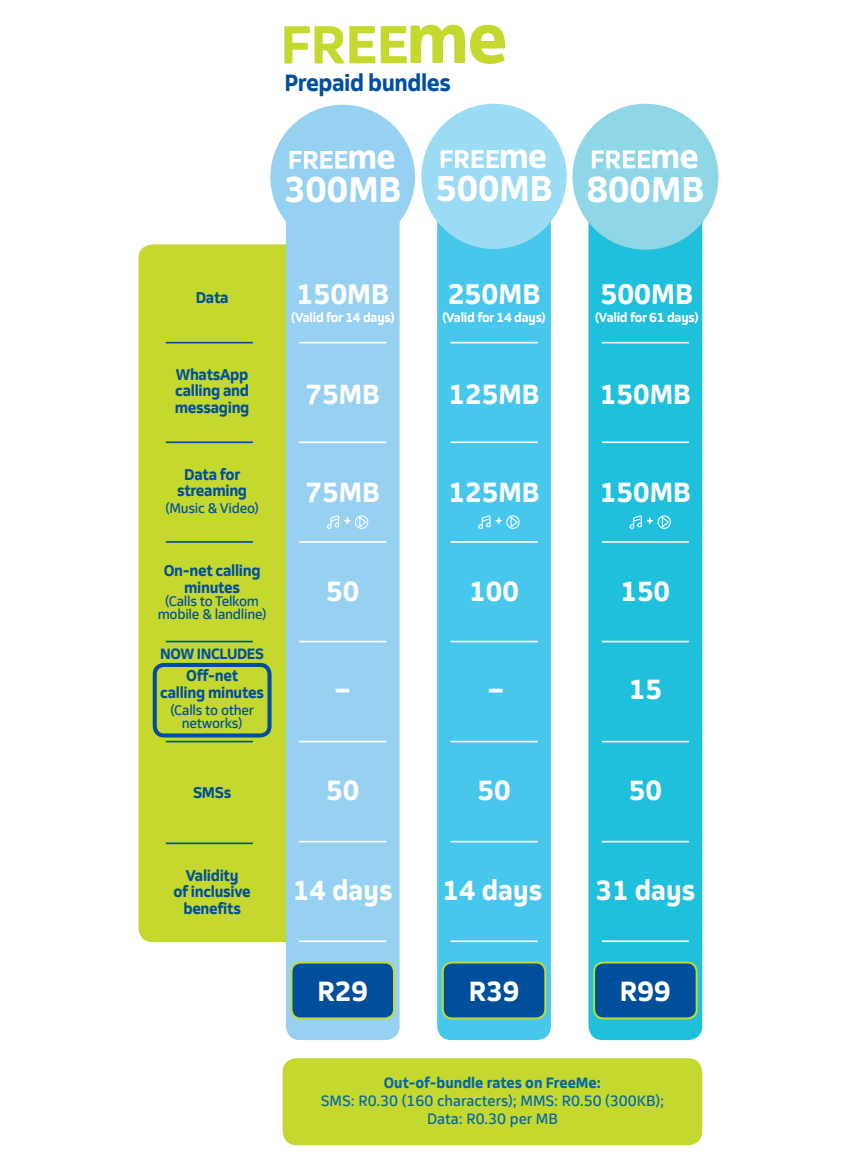
<style>
.page{position:relative;width:844px;height:1170px;background:#fff}
.page>*{position:absolute;margin:0;border:0;box-sizing:border-box;transform-origin:0 0}
.t1{font:700 33.98px "Telkom 123";color:#fff}
.t2{font:700 26.78px "Telkom 123";color:#fff}
.t3{font:700 26.32px "Telkom 123";color:#fff}
.t4{font:700 22.28px "Telkom 123";letter-spacing:-.02em;color:#004f9d}
.t5{font:700 14.85px/16.4px "Telkom 123";letter-spacing:-.02em;color:#004f9d;text-align:center}
.t6{font:14.17px/18.2px "Telkom 123";color:#0066ad;text-align:center}
.t7{font:700 14.17px "Telkom 123";color:#0066ad}
.t8{font:700 14.17px "Telkom 123";letter-spacing:-.02em;color:#004f9d}
.t9{font:13.28px/13px "Telkom 123";letter-spacing:-.02em;color:#004f9d;text-align:center}
.t10{font:700 12.38px "Telkom 123";letter-spacing:-.02em;color:#fff}
.t11{font:700 12.15px "Telkom 123";color:#fff}
</style>
<div class="page">
<div style="left:138px;top:244px;width:197px;height:698px;background:#c4d82e;border-radius:14px"></div>
<div style="left:286px;top:187px;width:113px;height:853px;background:#96d1f2;border-radius:14px"></div>
<hr style="left:299px;top:342px;width:87px;height:1px;background:#fff">
<hr style="left:299px;top:441px;width:87px;height:2px;background:#fff">
<hr style="left:299px;top:541px;width:87px;height:2px;background:#fff">
<hr style="left:299px;top:641px;width:87px;height:1px;background:#fff">
<hr style="left:299px;top:741px;width:87px;height:1px;background:#fff">
<hr style="left:299px;top:841px;width:87px;height:1px;background:#fff">
<hr style="left:166px;top:342px;width:87px;height:1px;background:#004f9d">
<hr style="left:166px;top:441px;width:87px;height:2px;background:#004f9d">
<hr style="left:166px;top:541px;width:87px;height:2px;background:#004f9d">
<hr style="left:166px;top:641px;width:87px;height:1px;background:#004f9d">
<hr style="left:166px;top:741px;width:87px;height:1px;background:#004f9d">
<div style="left:153px;top:663px;width:118px;height:75px;border:4px solid #004f9d;border-radius:9px"></div>
<div style="left:291px;top:963px;width:103px;height:55px;background:#004f9d;border-radius:9px"></div>
<div style="left:290px;top:962px;width:105px;height:57px;border:2px solid #c4d82e;border-radius:9px"></div>
<svg style="left:327px;top:516px;width:13px;height:13px"></svg>
<svg style="left:359px;top:517px;width:8px;height:10px"></svg>
<div style="left:355px;top:515px;width:13px;height:14px;border:1px solid #fff;border-radius:50%"></div>
<div style="left:270px;top:105px;width:145px;height:144px;background:#96d1f2;border-radius:50%"></div>
<svg style="left:290px;top:150px;width:104px;height:19px"></svg>
<div style="left:437px;top:187px;width:114px;height:853px;background:#48c7ed;border-radius:14px"></div>
<hr style="left:450px;top:342px;width:87px;height:1px;background:#fff">
<hr style="left:450px;top:441px;width:87px;height:2px;background:#fff">
<hr style="left:450px;top:541px;width:87px;height:2px;background:#fff">
<hr style="left:450px;top:641px;width:87px;height:1px;background:#fff">
<hr style="left:450px;top:741px;width:87px;height:1px;background:#fff">
<hr style="left:450px;top:841px;width:87px;height:1px;background:#fff">
<div style="left:443px;top:963px;width:102px;height:55px;background:#004f9d;border-radius:9px"></div>
<div style="left:442px;top:962px;width:104px;height:57px;border:2px solid #c4d82e;border-radius:9px"></div>
<svg style="left:478px;top:516px;width:13px;height:13px"></svg>
<svg style="left:510px;top:515px;width:8px;height:13px"></svg>
<div style="left:506px;top:515px;width:13px;height:14px;border:1px solid #fff;border-radius:50%"></div>
<div style="left:588px;top:187px;width:114px;height:853px;background:#1fc0db;border-radius:14px"></div>
<hr style="left:602px;top:342px;width:87px;height:1px;background:#fff">
<hr style="left:602px;top:441px;width:87px;height:2px;background:#fff">
<hr style="left:602px;top:541px;width:87px;height:2px;background:#fff">
<hr style="left:602px;top:641px;width:87px;height:1px;background:#fff">
<hr style="left:602px;top:741px;width:87px;height:1px;background:#fff">
<hr style="left:602px;top:841px;width:87px;height:1px;background:#fff">
<div style="left:594px;top:963px;width:102px;height:55px;background:#004f9d;border-radius:9px"></div>
<div style="left:593px;top:962px;width:104px;height:57px;border:2px solid #c4d82e;border-radius:9px"></div>
<svg style="left:629px;top:516px;width:13px;height:13px"></svg>
<svg style="left:661px;top:516px;width:9px;height:12px"></svg>
<div style="left:657px;top:515px;width:14px;height:14px;border:1px solid #fff;border-radius:50%"></div>
<div style="left:283px;top:1058px;width:419px;height:87px;background:#c4d82e;border-radius:14px"></div>
<div style="left:421px;top:104px;width:146px;height:145px;background:#9bdbf3;border-radius:50%"></div>
<svg style="left:441px;top:150px;width:105px;height:18px"></svg>
<div style="left:572px;top:104px;width:146px;height:146px;background:#8fd6e7;border-radius:50%"></div>
<svg style="left:592px;top:150px;width:105px;height:19px"></svg>
<svg style="left:284px;top:26px;width:91px;height:38px"></svg>
<svg style="left:381px;top:25px;width:124px;height:39px"></svg>
<hr style="left:299px;top:940px;width:87px;height:2px;background:#fff">
<hr style="left:450px;top:940px;width:87px;height:2px;background:#fff">
<hr style="left:602px;top:940px;width:87px;height:2px;background:#fff">
<hr style="left:166px;top:843px;width:87px;height:1px;background:#004f9d">
<h3 class="t4" style="left:284px;top:68px;width:168px">Prepaid bundles</h3>
<h1 class="t1" style="left:284px;top:167px;width:119px">300MB</h1>
<h1 class="t1" style="left:435px;top:167px;width:270px">500MB 800MB</h1>
<p class="t5" style="left:196px;top:289px;width:34px">Data</p>
<p class="t5" style="left:175px;top:366px;width:76px;text-align:justify">WhatsApp calling and messaging</p>
<p class="t5" style="left:177px;top:466px;width:71px">Data for streaming</p>
<p class="t9" style="left:165px;top:501px;width:95px">(Music &amp; Video)</p>
<p class="t5" style="left:164px;top:562px;width:98px">On-net calling minutes</p>
<p class="t9" style="left:158px;top:594px;width:110px">(Calls to Telkom mobile &amp; landline)</p>
<p class="t8" style="left:160px;top:644px;width:105px">NOW INCLUDES</p>
<p class="t5" style="left:160px;top:667px;width:105px">Off-net<br>calling minutes</p>
<p class="t9" style="left:171px;top:703px;width:85px">(Calls to other networks)</p>
<p class="t5" style="left:193px;top:784px;width:40px">SMSs</p>
<h2 class="t2" style="left:296px;top:276px;width:94px">150MB</h2>
<p class="t10" style="left:291px;top:309px;width:105px">(Valid for 14 days)</p>
<h3 class="t3" style="left:306px;top:376px;width:76px">75MB</h3>
<h3 class="t3" style="left:306px;top:475px;width:76px">75MB</h3>
<p class="t11" style="left:344px;top:512px;width:9px">+</p>
<h3 class="t3" style="left:326px;top:574px;width:35px">50</h3>
<h3 class="t3" style="left:334px;top:672px;width:18px">–</h3>
<h3 class="t3" style="left:326px;top:773px;width:35px">50</h3>
<p class="t5" style="left:174px;top:867px;width:79px">Validity<br>of inclusive benefits</p>
<h3 class="t3" style="left:293px;top:873px;width:101px">14 days</h3>
<h3 class="t3" style="left:317px;top:974px;width:52px">R29</h3>
<h2 class="t2" style="left:448px;top:276px;width:94px">250MB</h2>
<p class="t10" style="left:442px;top:309px;width:105px">(Valid for 14 days)</p>
<h2 class="t2" style="left:600px;top:276px;width:94px">500MB</h2>
<p class="t10" style="left:595px;top:309px;width:105px">(Valid for 61 days)</p>
<h3 class="t3" style="left:449px;top:376px;width:92px">125MB</h3>
<h3 class="t3" style="left:600px;top:376px;width:92px">150MB</h3>
<h3 class="t3" style="left:449px;top:475px;width:92px">125MB</h3>
<p class="t11" style="left:495px;top:512px;width:9px">+</p>
<h3 class="t3" style="left:600px;top:475px;width:92px">150MB</h3>
<p class="t11" style="left:646px;top:512px;width:9px">+</p>
<h3 class="t3" style="left:469px;top:574px;width:51px">100</h3>
<h3 class="t3" style="left:620px;top:574px;width:51px">150</h3>
<h3 class="t3" style="left:487px;top:672px;width:18px">–</h3>
<h3 class="t3" style="left:629px;top:672px;width:35px">15</h3>
<h3 class="t3" style="left:477px;top:773px;width:35px">50</h3>
<h3 class="t3" style="left:629px;top:773px;width:35px">50</h3>
<h3 class="t3" style="left:443px;top:873px;width:101px">14 days</h3>
<h3 class="t3" style="left:595px;top:873px;width:101px">31 days</h3>
<h3 class="t3" style="left:469px;top:974px;width:52px">R39</h3>
<h3 class="t3" style="left:620px;top:974px;width:52px">R99</h3>
<p class="t7" style="left:384px;top:1073px;width:218px">Out-of-bundle rates on FreeMe:</p>
<p class="t6" style="left:321px;top:1091px;width:345px">SMS: R0.30 (160 characters); MMS: R0.50 (300KB);<br>Data: R0.30 per MB</p>
</div>
